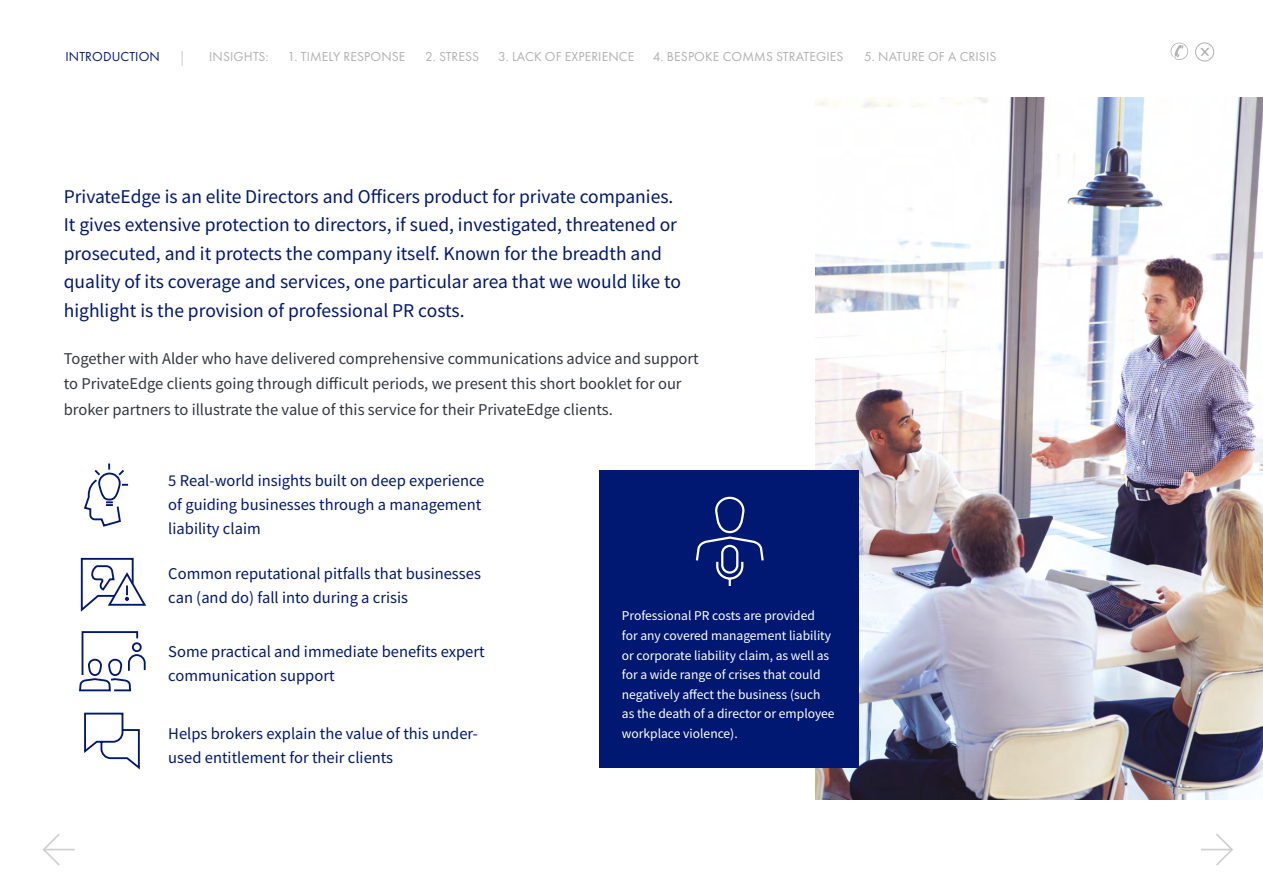
<style>
.page{position:relative;width:1263px;height:893px;background:#fff}
.page>*{position:absolute;margin:0;border:0;box-sizing:border-box;transform-origin:0 0}
.Copy{font:19.5px/28.5px "Source Sans Pro";color:#001871}
.Copy-2{font:16.5px/24px "Source Sans Pro";color:#001871}
.Copy-3{font:16.5px/25.5px "Source Sans Pro";color:#343741}
.Copy-4{font:13.5px/19.5px "Source Sans Pro";color:#fff}
.t1{font:13.5px "Futura PT";letter-spacing:.01em;color:#b1b1b1}
.t2{font:13.5px "Futura PT";letter-spacing:.01em;color:#001871}
</style>
<div class="page">
<div style="left:1195px;top:43px;width:19px;height:18px;border:1px solid #b1b1b1;border-radius:50%"></div>
<svg style="left:1200px;top:48px;width:9px;height:8px"></svg>
<svg style="left:1171px;top:43px;width:17px;height:17px"></svg>
<svg style="left:1201px;top:834px;width:32px;height:32px"></svg>
<svg style="left:42px;top:833px;width:33px;height:33px"></svg>
<svg style="left:182px;top:51px;width:1px;height:15px"></svg>
<img style="left:815px;top:98px;width:448px;height:701px">
<div style="left:600px;top:470px;width:259px;height:297px;background:#001871"></div>
<svg style="left:695px;top:496px;width:69px;height:90px"></svg>
<svg style="left:80px;top:557px;width:66px;height:55px"></svg>
<svg style="left:79px;top:631px;width:67px;height:139px"></svg>
<svg style="left:84px;top:463px;width:45px;height:64px"></svg>
<p class="t2" style="left:65px;top:49px;width:96px">INTRODUCTION</p>
<p class="t1" style="left:209px;top:49px;width:61px">INSIGHTS:</p>
<p class="t1" style="left:288px;top:49px;width:119px">1. TIMELY RESPONSE</p>
<p class="t1" style="left:425px;top:49px;width:55px">2. STRESS</p>
<p class="t1" style="left:498px;top:49px;width:138px">3. LACK OF EXPERIENCE</p>
<p class="t1" style="left:653px;top:49px;width:192px">4. BESPOKE COMMS STRATEGIES</p>
<p class="t1" style="left:864px;top:49px;width:134px">5. NATURE OF A CRISIS</p>
<p class="Copy" style="left:64px;top:182px;width:619px">PrivateEdge is an elite Directors and Officers product for private companies.<br>It gives extensive protection to directors, if sued, investigated, threatened or prosecuted, and it protects the company itself. Known for the breadth and quality of its coverage and services, one particular area that we would like to highlight is the provision of professional PR costs.</p>
<p class="Copy-3" style="left:64px;top:345px;width:636px">Together with Alder who have delivered comprehensive communications advice and support to PrivateEdge clients going through difficult periods, we present this short booklet for our broker partners to illustrate the value of this service for their PrivateEdge clients.</p>
<p class="Copy-2" style="left:168px;top:468px;width:318px">5 Real-world insights built on deep experience of guiding businesses through a management liability claim</p>
<p class="Copy-2" style="left:168px;top:561px;width:314px">Common reputational pitfalls that businesses can (and do) fall into during a crisis</p>
<p class="Copy-2" style="left:168px;top:639px;width:318px">Some practical and immediate benefits expert communication support</p>
<p class="Copy-2" style="left:168px;top:721px;width:311px">Helps brokers explain the value of this under&shy;used entitlement for their clients</p>
<p class="Copy-4" style="left:622px;top:606px;width:214px">Professional PR costs are provided<br>for any covered management liability or corporate liability claim, as well as for a wide range of crises that could negatively affect the business (such as the death of a director or employee workplace violence).</p>
</div>
